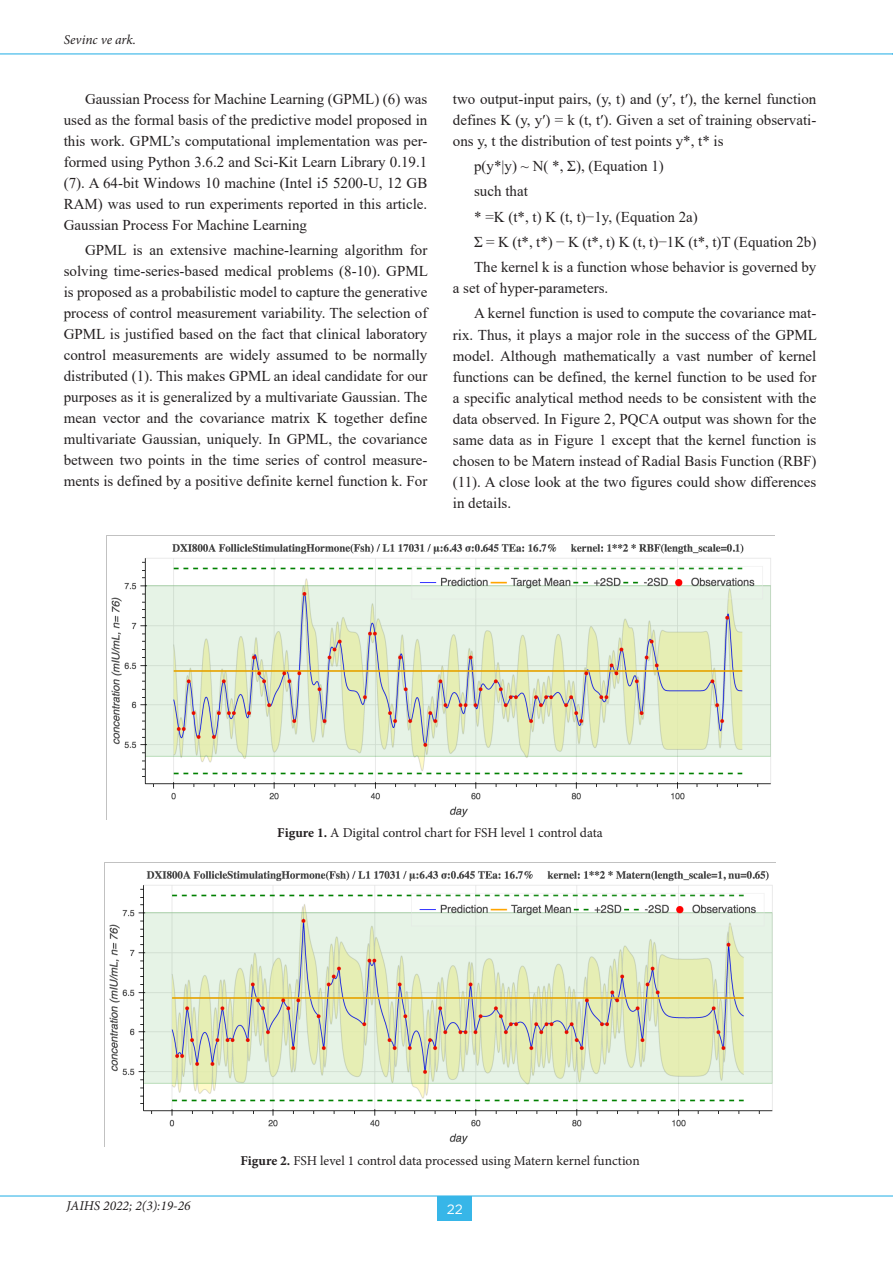
<style>
.page{position:relative;width:893px;height:1263px;background:#fff}
.page>*{position:absolute;margin:0;border:0;box-sizing:border-box;transform-origin:0 0}
.düzyazı{font:15px/21px "Times New Roman";color:#231f20;text-align:justify}
.kaynak_tablo{font:13.5px "Minion Pro";letter-spacing:-.005em;color:#231f20}
.t1{font:italic 13.5px "Minion Pro";color:#231f20}
.t2{font:13.5px "Gotham";color:#fff}
.s1{font-weight:700}
</style>
<div class="page">
<hr style="left:0;top:1195px;width:893px;height:1px;background:#37b6e8">
<div style="left:438px;top:1196px;width:34px;height:25px;background:#37b6e8"></div>
<hr style="left:0;top:53px;width:893px;height:1px;background:#37b6e8">
<img style="left:105px;top:862px;width:670px;height:283px">
<img style="left:106px;top:536px;width:665px;height:283px">
<p class="t1" style="left:64px;top:30px;width:74px">Sevinc ve ark.</p>
<p class="düzyazı" style="left:64px;top:88px;width:365px;text-indent:21px">Gaussian Process for Machine Learning (GPML) (6) was used as the formal basis of the predictive model proposed in this work. GPML’s computational implementation was per&shy;formed using Python 3.6.2 and Sci-Kit Learn Library 0.19.1 (7). A 64-bit Windows 10 machine (Intel i5 5200-U, 12 GB RAM) was used to run experiments reported in this article.<br>Gaussian Process For Machine Learning</p>
<p class="düzyazı" style="left:64px;top:239px;width:366px;text-indent:21px">GPML is an extensive machine-learning algorithm for solving time-series-based medical problems (8-10). GPML is proposed as a probabilistic model to capture the generative process of control measurement variability. The selection of GPML is justified based on the fact that clinical laboratory control measurements are widely assumed to be normally distributed (1). This makes GPML an ideal candidate for our purposes as it is generalized by a multivariate Gaussian. The mean vector and the covariance matrix K together define multivariate Gaussian, uniquely. In GPML, the covariance between two points in the time series of control measure&shy;ments is defined by a positive definite kernel function k. For</p>
<p class="düzyazı" style="left:453px;top:88px;width:365px">two output-input pairs, (y, t) and (y′, t′), the kernel function defines K (y, y′) = k (t, t′). Given a set of training observati&shy;ons y, t the distribution of test points y*, t* is</p>
<p class="düzyazı" style="left:474px;top:155px;width:191px">p(y*|y) ~ N( *, Σ), (Equation 1)</p>
<p class="düzyazı" style="left:474px;top:180px;width:55px">such that</p>
<p class="düzyazı" style="left:474px;top:206px;width:225px">* =K (t*, t) K (t, t)−1y, (Equation 2a)</p>
<p class="düzyazı" style="left:474px;top:231px;width:344px">Σ = K (t*, t*) − K (t*, t) K (t, t)−1K (t*, t)T (Equation 2b)</p>
<p class="düzyazı" style="left:453px;top:256px;width:365px;text-indent:21px">The kernel k is a function whose behavior is governed by a set of hyper-parameters.</p>
<p class="düzyazı" style="left:453px;top:302px;width:366px;text-indent:21px">A kernel function is used to compute the covariance mat&shy;rix. Thus, it plays a major role in the success of the GPML model. Although mathematically a vast number of kernel functions can be defined, the kernel function to be used for a specific analytical method needs to be consistent with the data observed. In Figure 2, PQCA output was shown for the same data as in Figure 1 except that the kernel function is chosen to be Matern instead of Radial Basis Function (RBF) (11). A close look at the two figures could show differences in details.</p>
<p class="kaynak_tablo" style="left:277px;top:824px;width:327px"><span class="s1">Figure 1.</span> A Digital control chart for FSH level 1 control data</p>
<p class="kaynak_tablo" style="left:240px;top:1152px;width:401px"><span class="s1">Figure 2.</span> FSH level 1 control data processed using Matern kernel function</p>
<p class="t1" style="left:66px;top:1197px;width:126px">JAIHS 2022; 2(3):19-26</p>
<p class="t2" style="left:447px;top:1200px;width:18px">22</p>
</div>
